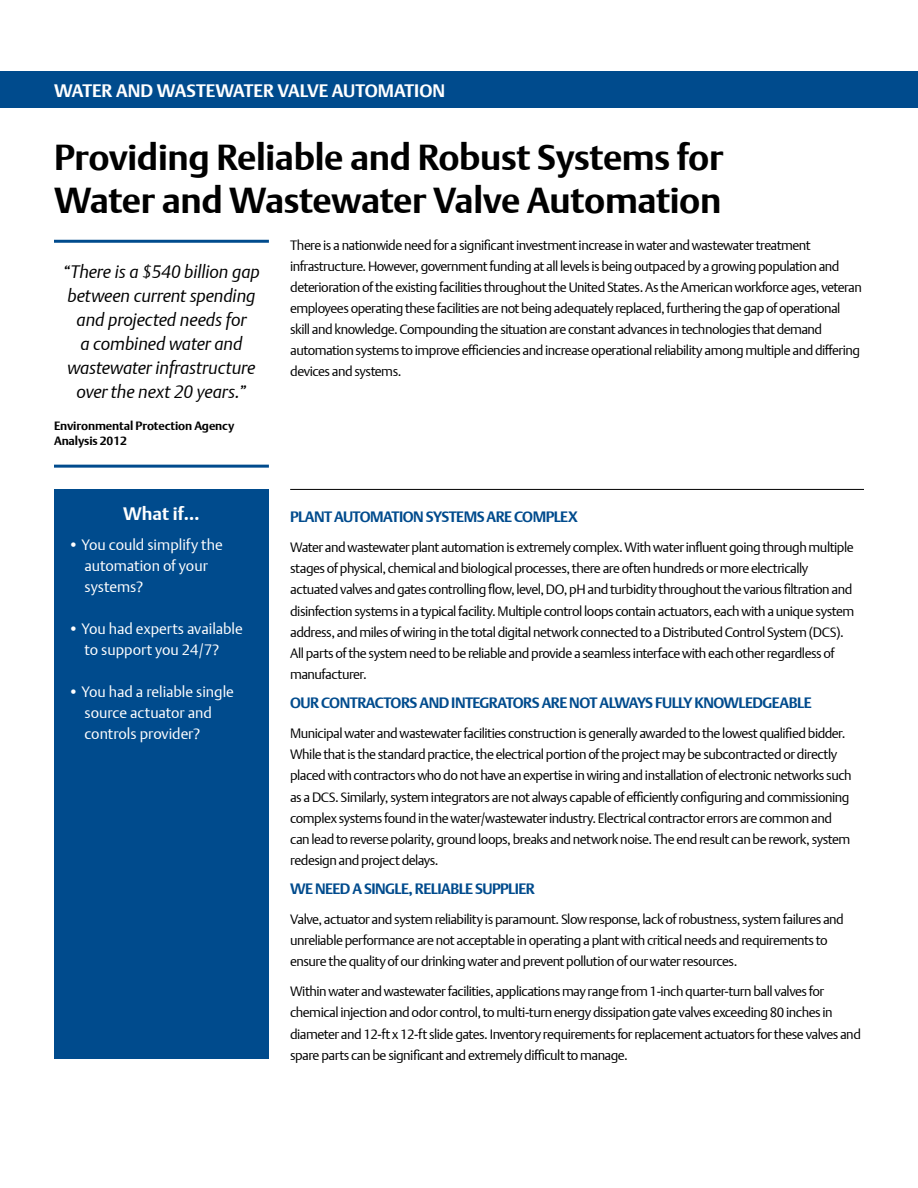
<style>
.page{position:relative;width:918px;height:1188px;background:#fff}
.page>*{position:absolute;margin:0;border:0;box-sizing:border-box;transform-origin:0 0}
.t1{font:700 36px/43.2px "DTL Argo T";letter-spacing:-.01em;color:#000}
.t2{font:italic 18px/24px "DTL Argo T Light";letter-spacing:-.005em;color:#000;text-align:center}
.t3{font:700 18px "DTL Argo T";color:#fff}
.t4{font:15px/21px "DTL Argo T Light";color:#fff}
.t5{font:700 15px "DTL Argo T";letter-spacing:-.035em;color:#004b8d}
.t6{font:13.5px/21px "DTL Argo T Light";letter-spacing:-.035em;color:#000}
.t7{font:700 12px/14.4px "DTL Argo T";letter-spacing:-.01em;color:#000}
</style>
<div class="page">
<div style="left:0;top:71px;width:918px;height:37px;background:#004b8d"></div>
<hr style="left:290px;top:489px;width:574px;height:1px;background:#000">
<hr style="left:54px;top:240px;width:215px;height:3px;background:#004b8d">
<hr style="left:54px;top:465px;width:215px;height:3px;background:#004b8d">
<div style="left:54px;top:489px;width:215px;height:569px;background:#004b8d"></div>
<h2 class="t3" style="left:54px;top:80px;width:393px">WATER AND WASTEWATER VALVE AUTOMATION</h2>
<h1 class="t1" style="left:54px;top:135px;width:671px">Providing Reliable and Robust Systems for<br>Water and Wastewater Valve Automation</h1>
<p class="t6" style="left:290px;top:235px;width:573px">There is a nationwide need for a significant investment increase in water and wastewater treatment infrastructure. However, government funding at all levels is being outpaced by a growing population and deterioration of the existing facilities throughout the United States. As the American workforce ages, veteran employees operating these facilities are not being adequately replaced, furthering the gap of operational skill and knowledge. Compounding the situation are constant advances in technologies that demand automation systems to improve efficiencies and increase operational reliability among multiple and differing devices and systems.</p>
<h2 class="t2" style="left:63px;top:259px;width:198px">“There is a $540 billion gap between current spending and projected needs for<br>a combined water and wastewater infrastructure over the next 20 years.”</h2>
<p class="t7" style="left:54px;top:419px;width:182px">Environmental Protection Agency<br>Analysis 2012</p>
<h2 class="t3" style="left:123px;top:503px;width:78px">What if…</h2>
<p class="t4" style="left:85px;top:534px;width:140px;text-indent:-16px">• You could simplify the automation of your systems?</p>
<p class="t4" style="left:68px;top:618px;width:176px;text-align:center">• You had experts available to support you 24/7?</p>
<p class="t4" style="left:85px;top:681px;width:151px;text-indent:-16px">• You had a reliable single source actuator and controls provider?</p>
<p class="t5" style="left:290px;top:508px;width:289px">PLANT AUTOMATION SYSTEMS ARE COMPLEX</p>
<p class="t6" style="left:290px;top:537px;width:566px">Water and wastewater plant automation is extremely complex. With water influent going through multiple stages of physical, chemical and biological processes, there are often hundreds or more electrically actuated valves and gates controlling flow, level, DO, pH and turbidity throughout the various filtration and disinfection systems in a typical facility. Multiple control loops contain actuators, each with a unique system address, and miles of wiring in the total digital network connected to a Distributed Control System (DCS).<br>All parts of the system need to be reliable and provide a seamless interface with each other regardless of manufacturer.</p>
<p class="t5" style="left:290px;top:694px;width:523px">OUR CONTRACTORS AND INTEGRATORS ARE NOT ALWAYS FULLY KNOWLEDGEABLE</p>
<p class="t6" style="left:290px;top:723px;width:563px">Municipal water and wastewater facilities construction is generally awarded to the lowest qualified bidder.<br>While that is the standard practice, the electrical portion of the project may be subcontracted or directly placed with contractors who do not have an expertise in wiring and installation of electronic networks such as a DCS. Similarly, system integrators are not always capable of efficiently configuring and commissioning complex systems found in the water/wastewater industry. Electrical contractor errors are common and can lead to reverse polarity, ground loops, breaks and network noise. The end result can be rework, system redesign and project delays.</p>
<p class="t5" style="left:290px;top:880px;width:246px">WE NEED A SINGLE, RELIABLE SUPPLIER</p>
<p class="t6" style="left:290px;top:909px;width:555px">Valve, actuator and system reliability is paramount. Slow response, lack of robustness, system failures and unreliable performance are not acceptable in operating a plant with critical needs and requirements to ensure the quality of our drinking water and prevent pollution of our water resources.</p>
<p class="t6" style="left:290px;top:981px;width:572px">Within water and wastewater facilities, applications may range from 1-inch quarter-turn ball valves for chemical injection and odor control, to multi-turn energy dissipation gate valves exceeding 80 inches in diameter and 12-ft x 12-ft slide gates. Inventory requirements for replacement actuators for these valves and spare parts can be significant and extremely difficult to manage.</p>
</div>
